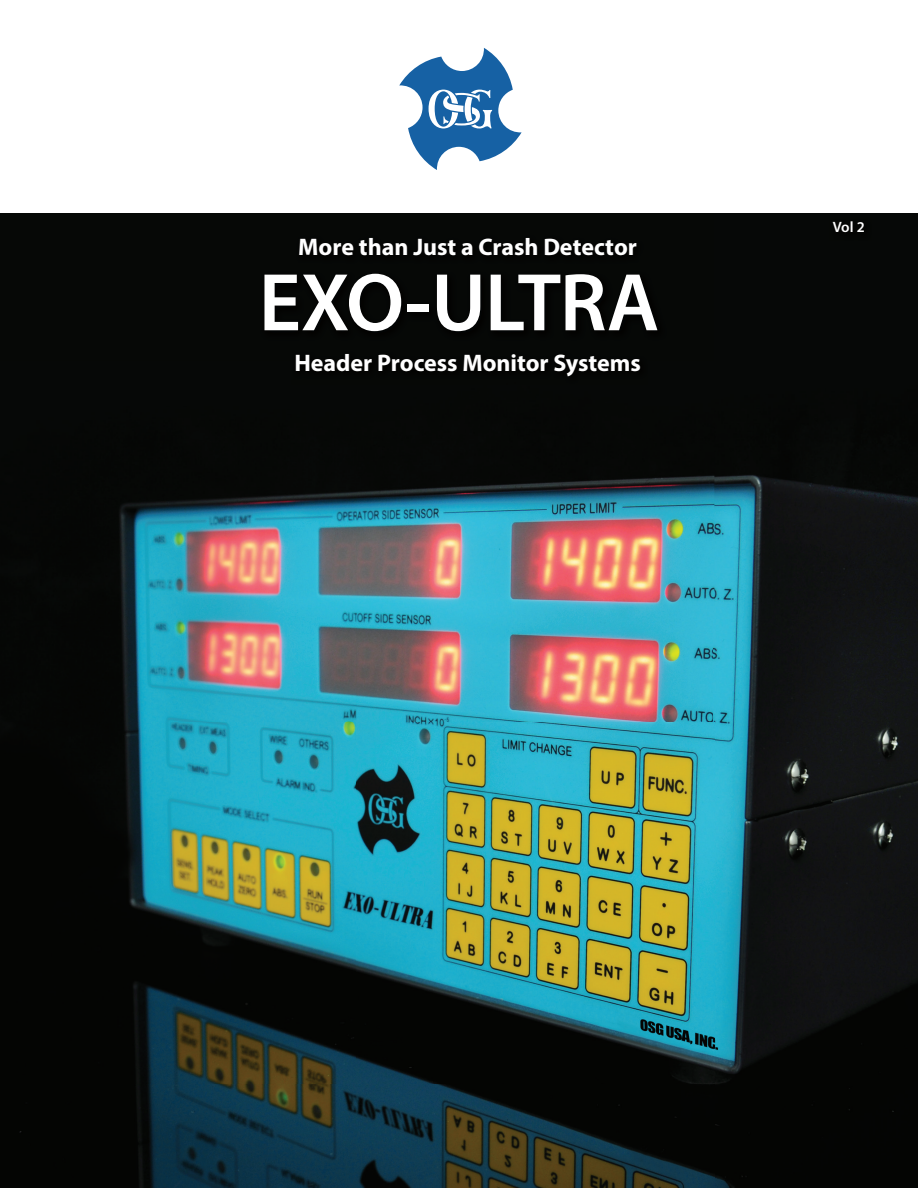
<style>
.page{position:relative;width:918px;height:1188px;background:#fff}
.page>*{position:absolute;margin:0;border:0;box-sizing:border-box;transform-origin:0 0}
.t1{font:600 82.5px "Myriad Pro";letter-spacing:-.015em;color:#fff}
.t2{font:700 24px "Myriad Pro";letter-spacing:-.005em;color:#fff}
.t3{font:600 15px "Myriad Pro";color:#fff}
</style>
<div class="page">
<img style="left:0;top:213px;width:918px;height:975px">
<svg style="left:399px;top:48px;width:123px;height:122px"></svg>
<div style="left:296px;top:235px;width:349px;height:29px;background:#040504"></div>
<div style="left:260px;top:271px;width:407px;height:70px;background:#040504"></div>
<div style="left:292px;top:350px;width:356px;height:34px;background:#050605"></div>
<img style="left:829px;top:218px;width:43px;height:22px">
<p class="t2" style="left:298px;top:232px;width:340px">More than Just a Crash Detector</p>
<h1 class="t1" style="left:259px;top:250px;width:402px">EXO-ULTRA</h1>
<p class="t2" style="left:294px;top:347px;width:348px">Header Process Monitor Systems</p>
<p class="t3" style="left:833px;top:218px;width:34px">Vol 2</p>
</div>
